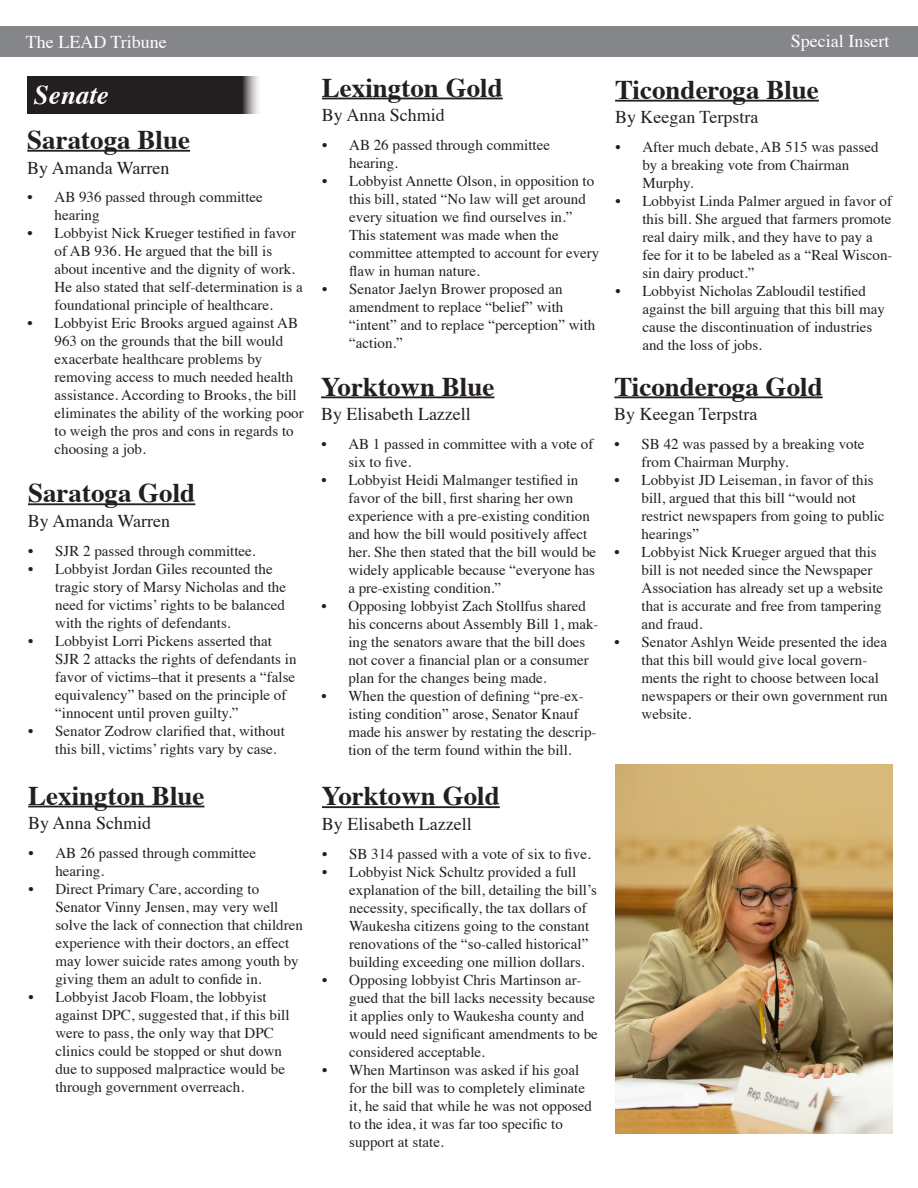
<style>
.page{position:relative;width:918px;height:1188px;background:#fff}
.page>*{position:absolute;margin:0;border:0;box-sizing:border-box;transform-origin:0 0}
.t1{font:700 27px "Times";color:#231f20}
.Body_Text{font:italic 700 27px "Times";color:#fff}
.Body_Text-2{font:18px "Times";color:#231f20}
.Body_Text-3{font:18px "Times";color:#fff}
.t2{font:15px/18px "Times";color:#231f20}
</style>
<div class="page">
<div style="left:0;top:26px;width:918px;height:31px;background:#848689"></div>
<hr style="left:27px;top:150px;width:163px;height:2px;background:#231f20">
<hr style="left:28px;top:503px;width:167px;height:2px;background:#231f20">
<div style="left:27px;top:76px;width:235px;height:38px;background:#231f20"></div>
<hr style="left:28px;top:806px;width:177px;height:1px;background:#231f20">
<hr style="left:322px;top:98px;width:181px;height:1px;background:#231f20">
<hr style="left:321px;top:396px;width:173px;height:2px;background:#231f20">
<hr style="left:322px;top:806px;width:178px;height:2px;background:#231f20">
<hr style="left:615px;top:100px;width:204px;height:2px;background:#231f20">
<hr style="left:614px;top:396px;width:209px;height:2px;background:#231f20">
<img style="left:615px;top:765px;width:277px;height:369px">
<p class="Body_Text-3" style="left:26px;top:25px;width:143px">The LEAD Tribune</p>
<p class="Body_Text-3" style="left:791px;top:24px;width:100px">Special Insert</p>
<p class="Body_Text" style="left:34px;top:70px;width:77px">Senate</p>
<p class="t1" style="left:27px;top:114px;width:164px">Saratoga Blue</p>
<p class="Body_Text-2" style="left:27px;top:151px;width:144px">By Amanda Warren</p>
<p class="t2" style="left:55px;top:187px;width:210px;text-indent:-27px">• AB 936 passed through committee hearing</p>
<p class="t2" style="left:55px;top:223px;width:250px;text-indent:-27px">• Lobbyist Nick Krueger testified in favor of AB 936. He argued that the bill is about incentive and the dignity of work.<br>He also stated that self-determination is a foundational principle of healthcare.</p>
<p class="t2" style="left:55px;top:313px;width:251px;text-indent:-27px">• Lobbyist Eric Brooks argued against AB 963 on the grounds that the bill would exacerbate healthcare problems by removing access to much needed health assistance. According to Brooks, the bill eliminates the ability of the working poor to weigh the pros and cons in regards to choosing a job.</p>
<p class="t1" style="left:28px;top:468px;width:169px">Saratoga Gold</p>
<p class="Body_Text-2" style="left:28px;top:504px;width:144px">By Amanda Warren</p>
<p class="t2" style="left:28px;top:540px;width:229px">• SJR 2 passed through committee.</p>
<p class="t2" style="left:55px;top:558px;width:232px;text-indent:-27px">• Lobbyist Jordan Giles recounted the tragic story of Marsy Nicholas and the need for victims’ rights to be balanced with the rights of defendants.</p>
<p class="t2" style="left:55px;top:630px;width:243px;text-indent:-27px">• Lobbyist Lorri Pickens asserted that SJR 2 attacks the rights of defendants in favor of victims–that it presents a “false equivalency” based on the principle of “innocent until proven guilty.”</p>
<p class="t2" style="left:55px;top:720px;width:231px;text-indent:-27px">• Senator Zodrow clarified that, without this bill, victims’ rights vary by case.</p>
<p class="t1" style="left:28px;top:770px;width:178px">Lexington Blue</p>
<p class="Body_Text-2" style="left:28px;top:806px;width:125px">By Anna Schmid</p>
<p class="t2" style="left:55px;top:843px;width:202px;text-indent:-27px">• AB 26 passed through committee hearing.</p>
<p class="t2" style="left:55px;top:879px;width:249px;text-indent:-27px">• Direct Primary Care, according to Senator Vinny Jensen, may very well solve the lack of connection that children experience with their doctors, an effect may lower suicide rates among youth by giving them an adult to confide in.</p>
<p class="t2" style="left:55px;top:987px;width:236px;text-indent:-27px">• Lobbyist Jacob Floam, the lobbyist against DPC, suggested that, if this bill were to pass, the only way that DPC clinics could be stopped or shut down due to supposed malpractice would be through government overreach.</p>
<p class="t1" style="left:322px;top:62px;width:182px">Lexington Gold</p>
<p class="Body_Text-2" style="left:322px;top:98px;width:125px">By Anna Schmid</p>
<p class="t2" style="left:349px;top:135px;width:202px;text-indent:-27px">• AB 26 passed through committee hearing.</p>
<p class="t2" style="left:349px;top:171px;width:252px;text-indent:-27px">• Lobbyist Annette Olson, in opposition to this bill, stated “No law will get around every situation we find ourselves in.” This statement was made when the committee attempted to account for every flaw in human nature.</p>
<p class="t2" style="left:349px;top:279px;width:248px;text-indent:-27px">• Senator Jaelyn Brower proposed an amendment to replace “belief” with “intent” and to replace “perception” with “action.”</p>
<p class="t1" style="left:321px;top:361px;width:175px">Yorktown Blue</p>
<p class="Body_Text-2" style="left:321px;top:397px;width:151px">By Elisabeth Lazzell</p>
<p class="t2" style="left:348px;top:433px;width:246px;text-indent:-27px">• AB 1 passed in committee with a vote of six to five.</p>
<p class="t2" style="left:348px;top:469px;width:249px;text-indent:-27px">• Lobbyist Heidi Malmanger testified in favor of the bill, first sharing her own experience with a pre-existing condition and how the bill would positively affect her. She then stated that the bill would be widely applicable because “everyone has a pre-existing condition.”</p>
<p class="t2" style="left:348px;top:595px;width:252px;text-indent:-27px">• Opposing lobbyist Zach Stollfus shared his concerns about Assembly Bill 1, mak&shy;ing the senators aware that the bill does not cover a financial plan or a consumer plan for the changes being made.</p>
<p class="t2" style="left:348px;top:685px;width:250px;text-indent:-27px">• When the question of defining “pre-ex&shy;isting condition” arose, Senator Knauf made his answer by restating the descrip&shy;tion of the term found within the bill.</p>
<p class="t1" style="left:322px;top:770px;width:179px">Yorktown Gold</p>
<p class="Body_Text-2" style="left:322px;top:807px;width:151px">By Elisabeth Lazzell</p>
<p class="t2" style="left:322px;top:843px;width:270px">• SB 314 passed with a vote of six to five.</p>
<p class="t2" style="left:349px;top:861px;width:249px;text-indent:-27px">• Lobbyist Nick Schultz provided a full explanation of the bill, detailing the bill’s necessity, specifically, the tax dollars of Waukesha citizens going to the constant renovations of the “so-called historical” building exceeding one million dollars.</p>
<p class="t2" style="left:349px;top:969px;width:250px;text-indent:-27px">• Opposing lobbyist Chris Martinson ar&shy;gued that the bill lacks necessity because it applies only to Waukesha county and would need significant amendments to be considered acceptable.</p>
<p class="t2" style="left:349px;top:1059px;width:244px;text-indent:-27px">• When Martinson was asked if his goal for the bill was to completely eliminate it, he said that while he was not opposed to the idea, it was far too specific to support at state.</p>
<p class="t1" style="left:615px;top:64px;width:205px">Ticonderoga Blue</p>
<p class="Body_Text-2" style="left:615px;top:101px;width:145px">By Keegan Terpstra</p>
<p class="t2" style="left:642px;top:137px;width:238px;text-indent:-27px">• After much debate, AB 515 was passed by a breaking vote from Chairman<br>Murphy.</p>
<p class="t2" style="left:642px;top:191px;width:252px;text-indent:-27px">• Lobbyist Linda Palmer argued in favor of this bill. She argued that farmers promote real dairy milk, and they have to pay a fee for it to be labeled as a “Real Wiscon&shy;sin dairy product.”</p>
<p class="t2" style="left:642px;top:281px;width:244px;text-indent:-27px">• Lobbyist Nicholas Zabloudil testified against the bill arguing that this bill may cause the discontinuation of industries and the loss of jobs.</p>
<p class="t1" style="left:614px;top:361px;width:210px">Ticonderoga Gold</p>
<p class="Body_Text-2" style="left:614px;top:397px;width:145px">By Keegan Terpstra</p>
<p class="t2" style="left:642px;top:433px;width:224px;text-indent:-27px">• SB 42 was passed by a breaking vote from Chairman Murphy.</p>
<p class="t2" style="left:642px;top:469px;width:244px;text-indent:-27px">• Lobbyist JD Leiseman, in favor of this bill, argued that this bill “would not restrict newspapers from going to public hearings”</p>
<p class="t2" style="left:642px;top:541px;width:243px;text-indent:-27px">• Lobbyist Nick Krueger argued that this bill is not needed since the Newspaper Association has already set up a website that is accurate and free from tampering and fraud.</p>
<p class="t2" style="left:642px;top:631px;width:248px;text-indent:-27px">• Senator Ashlyn Weide presented the idea that this bill would give local govern&shy;ments the right to choose between local newspapers or their own government run website.</p>
</div>
